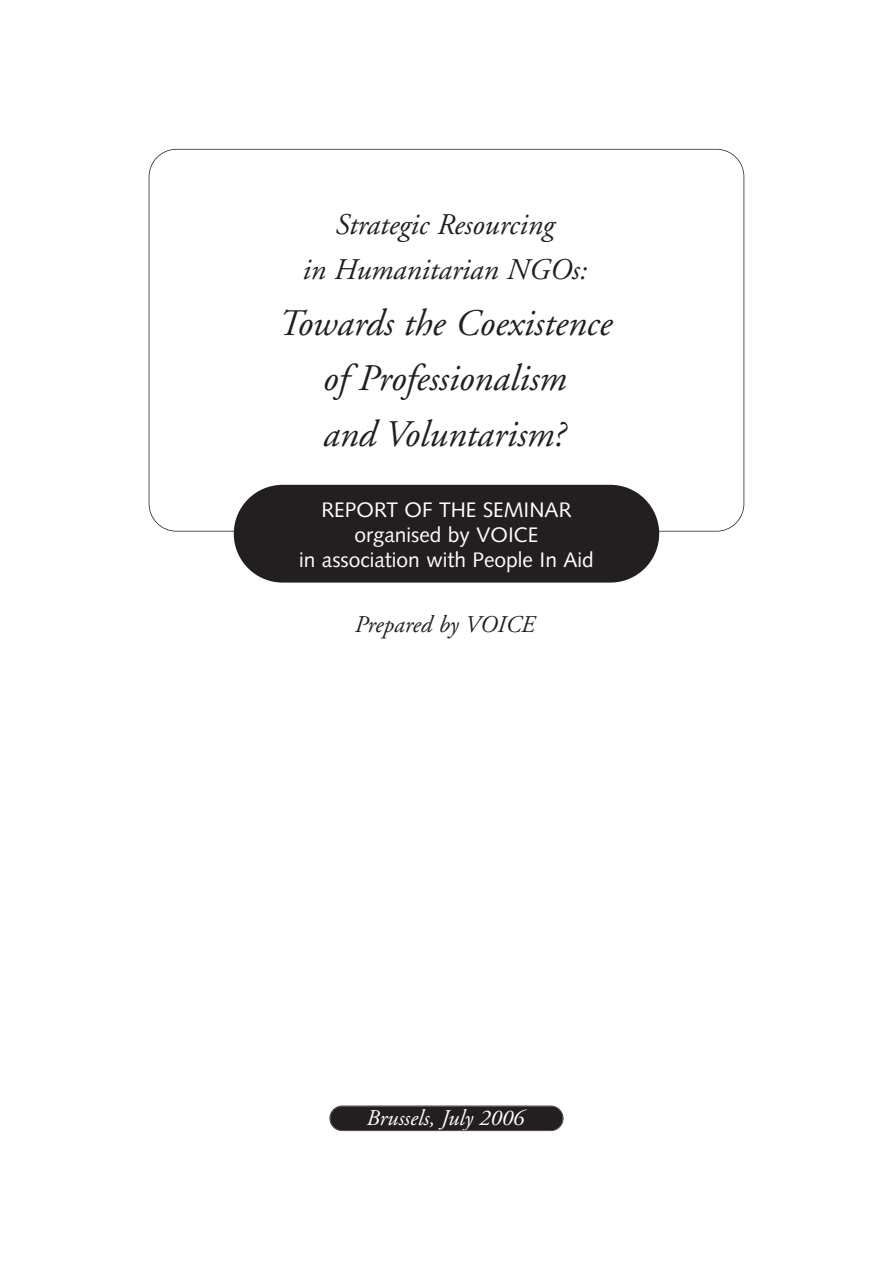
<style>
.page{position:relative;width:893px;height:1263px;background:#fff}
.page>*{position:absolute;margin:0;border:0;box-sizing:border-box;transform-origin:0 0}
.t1{font:italic 37.5px/55.5px "Adobe Garamond";color:#231f20;text-align:center}
.t2{font:italic 30px/45px "Adobe Garamond";color:#231f20;text-align:center}
.t3{font:italic 24px "Adobe Garamond";color:#231f20}
.t4{font:italic 22.5px "Adobe Garamond";color:#fff}
.t5{font:21px/24.8px "Syntax";color:#fff;text-align:center}
</style>
<div class="page">
<div style="left:330px;top:1106px;width:232px;height:24px;background:#231f20;border-radius:12px"></div>
<div style="left:329px;top:1106px;width:234px;height:25px;border:2px solid #231f20;border-radius:13px"></div>
<div style="left:234px;top:485px;width:425px;height:98px;background:#231f20;border-radius:49px"></div>
<h2 class="t2" style="left:302px;top:205px;width:286px">Strategic Resourcing<br>in Humanitarian NGOs:</h2>
<h1 class="t1" style="left:278px;top:299px;width:335px">Towards the Coexistence of Professionalism<br>and Voluntarism?</h1>
<p class="t5" style="left:299px;top:500px;width:296px">REPORT OF THE SEMINAR organised by VOICE<br>in association with People In Aid</p>
<p class="t3" style="left:355px;top:615px;width:182px">Prepared by VOICE</p>
<p class="t4" style="left:366px;top:1108px;width:159px">Brussels, July 2006</p>
</div>
